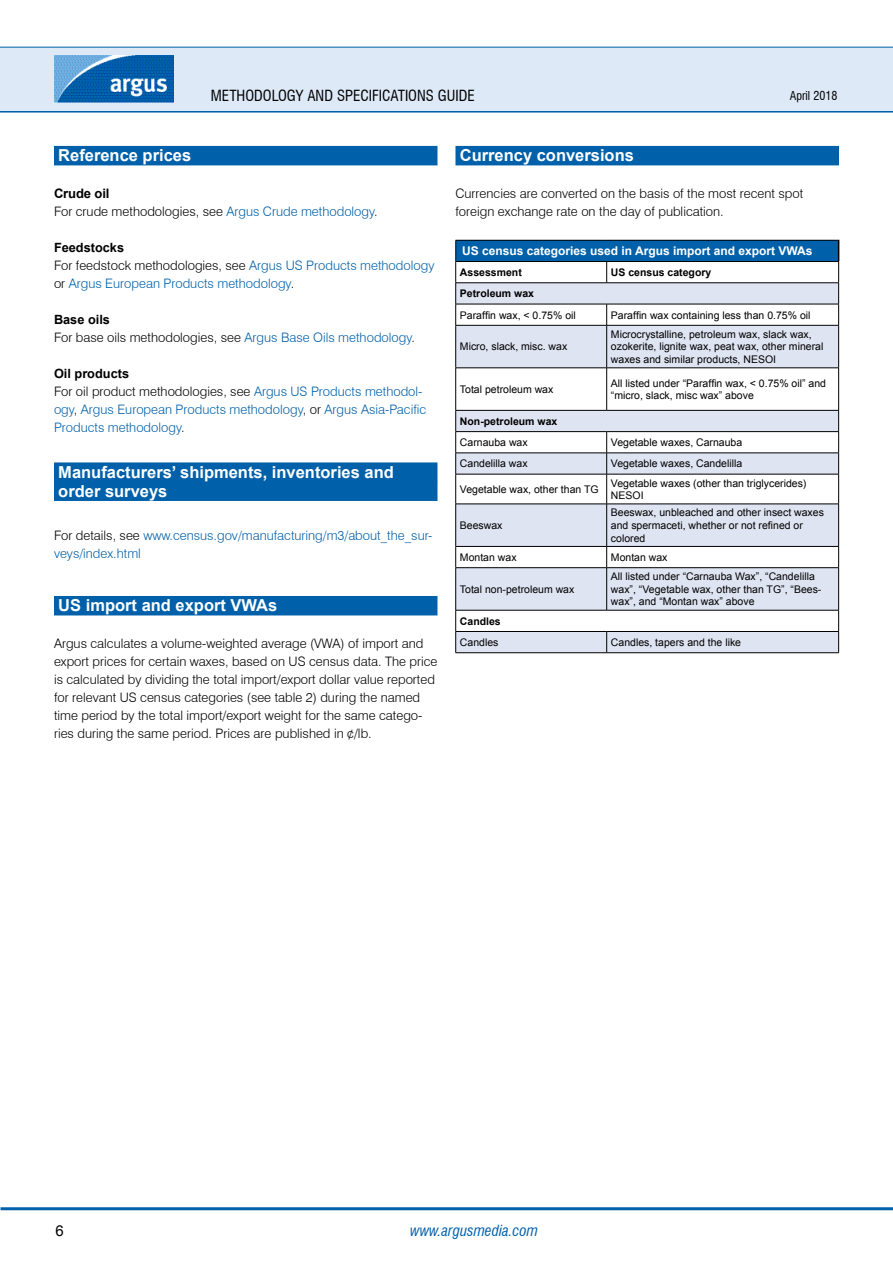
<style>
.page{position:relative;width:893px;height:1263px;background:#fff}
.page>*{position:absolute;margin:0;border:0;box-sizing:border-box;transform-origin:0 0}
.t1{font:700 16.5px/19px "Arial";color:#fff}
.t2{font:condensed 15px "Swiss 721 BT";color:#000}
.t3{font:italic condensed 15px "Swiss 721 BT";color:#0060a9}
.t4{font:15px "Arial";color:#000}
.t5{font:300 13.05px/18px "Swiss 721 BT";color:#000}
.t6{font:300 13.05px/18px "Swiss 721 BT";color:#0060a9}
.t7{font:700 13.05px "Arial";letter-spacing:-.01em;color:#000}
.t8{font:700 12.75px "Arial";color:#000}
.t9{font:700 12px "Arial";color:#fff}
.t10{font:condensed 12px "Swiss 721 BT";color:#000}
.t11{font:10.5px/12.6px "Arial";color:#000}
.t12{font:700 10.5px "Arial";color:#000}
.s1{color:#0060a9}
.s2{color:#000}
</style>
<div class="page">
<hr style="left:0;top:110px;width:893px;height:3px;background:#0060a9">
<div style="left:0;top:47px;width:893px;height:64px;background:#dee9f7"></div>
<hr style="left:0;top:47px;width:893px;height:1px;background:#0060a9">
<img style="left:54px;top:56px;width:120px;height:47px">
<hr style="left:1px;top:1207px;width:892px;height:3px;background:#0060a9">
<div style="left:54px;top:146px;width:383px;height:19px;background:#0060a9"></div>
<div style="left:54px;top:462px;width:383px;height:20px;background:#0060a9"></div>
<div style="left:54px;top:481px;width:383px;height:20px;background:#0060a9"></div>
<div style="left:54px;top:596px;width:383px;height:19px;background:#0060a9"></div>
<div style="left:455px;top:146px;width:384px;height:19px;background:#0060a9"></div>
<div style="left:456px;top:240px;width:383px;height:21px;background:#0060a9"></div>
<svg style="left:456px;top:283px;width:382px;height:369px;fill:#dfe4f2"></svg>
<hr style="left:455px;top:240px;width:152px;height:1px;background:#000">
<hr style="left:607px;top:240px;width:232px;height:1px;background:#000">
<hr style="left:455px;top:261px;width:152px;height:1px;background:#000">
<svg style="left:606px;top:262px;width:1px;height:20px"></svg>
<hr style="left:607px;top:261px;width:232px;height:1px;background:#000">
<hr style="left:455px;top:282px;width:152px;height:1px;background:#000">
<hr style="left:607px;top:282px;width:232px;height:1px;background:#000">
<svg style="left:455px;top:240px;width:1px;height:85px"></svg>
<hr style="left:455px;top:304px;width:152px;height:1px;background:#000">
<svg style="left:606px;top:304px;width:1px;height:21px"></svg>
<svg style="left:838px;top:240px;width:1px;height:85px"></svg>
<hr style="left:607px;top:304px;width:232px;height:1px;background:#000">
<hr style="left:455px;top:325px;width:1px;height:43px;background:#000">
<hr style="left:455px;top:325px;width:152px;height:1px;background:#000">
<hr style="left:606px;top:325px;width:1px;height:43px;background:#000">
<hr style="left:838px;top:325px;width:1px;height:43px;background:#000">
<hr style="left:607px;top:325px;width:232px;height:1px;background:#000">
<hr style="left:455px;top:368px;width:1px;height:42px;background:#000">
<hr style="left:455px;top:368px;width:152px;height:1px;background:#000">
<hr style="left:606px;top:368px;width:1px;height:42px;background:#000">
<hr style="left:838px;top:368px;width:1px;height:42px;background:#000">
<hr style="left:607px;top:368px;width:232px;height:1px;background:#000">
<hr style="left:455px;top:410px;width:152px;height:1px;background:#000">
<hr style="left:607px;top:410px;width:232px;height:1px;background:#000">
<hr style="left:455px;top:431px;width:152px;height:1px;background:#000">
<hr style="left:607px;top:431px;width:232px;height:1px;background:#000">
<svg style="left:455px;top:411px;width:1px;height:63px"></svg>
<hr style="left:455px;top:453px;width:152px;height:1px;background:#000">
<svg style="left:606px;top:432px;width:1px;height:42px"></svg>
<svg style="left:838px;top:411px;width:1px;height:63px"></svg>
<hr style="left:607px;top:453px;width:232px;height:1px;background:#000">
<hr style="left:455px;top:474px;width:1px;height:30px;background:#000">
<hr style="left:455px;top:474px;width:152px;height:1px;background:#000">
<hr style="left:606px;top:474px;width:1px;height:30px;background:#000">
<hr style="left:838px;top:474px;width:1px;height:30px;background:#000">
<hr style="left:607px;top:474px;width:232px;height:1px;background:#000">
<hr style="left:455px;top:504px;width:1px;height:42px;background:#000">
<hr style="left:455px;top:504px;width:152px;height:1px;background:#000">
<hr style="left:606px;top:504px;width:1px;height:42px;background:#000">
<hr style="left:838px;top:504px;width:1px;height:42px;background:#000">
<hr style="left:607px;top:504px;width:232px;height:1px;background:#000">
<svg style="left:455px;top:547px;width:1px;height:20px"></svg>
<hr style="left:455px;top:546px;width:152px;height:1px;background:#000">
<svg style="left:606px;top:547px;width:1px;height:20px"></svg>
<svg style="left:838px;top:547px;width:1px;height:20px"></svg>
<hr style="left:607px;top:546px;width:232px;height:1px;background:#000">
<hr style="left:455px;top:568px;width:1px;height:42px;background:#000">
<hr style="left:455px;top:567px;width:152px;height:1px;background:#000">
<hr style="left:606px;top:568px;width:1px;height:42px;background:#000">
<hr style="left:838px;top:568px;width:1px;height:42px;background:#000">
<hr style="left:607px;top:567px;width:232px;height:1px;background:#000">
<hr style="left:455px;top:610px;width:152px;height:1px;background:#000">
<hr style="left:607px;top:610px;width:232px;height:1px;background:#000">
<svg style="left:455px;top:610px;width:1px;height:42px"></svg>
<hr style="left:455px;top:631px;width:152px;height:1px;background:#000">
<hr style="left:455px;top:652px;width:152px;height:1px;background:#000">
<svg style="left:606px;top:632px;width:1px;height:20px"></svg>
<svg style="left:838px;top:610px;width:1px;height:42px"></svg>
<hr style="left:607px;top:631px;width:232px;height:1px;background:#000">
<hr style="left:607px;top:652px;width:232px;height:1px;background:#000">
<h2 class="t2" style="left:211px;top:86px;width:265px">METHODOLOGY AND SPECIFICATIONS GUIDE</h2>
<p class="t10" style="left:790px;top:88px;width:49px">APRIL 2018</p>
<h1 class="t1" style="left:58px;top:146px;width:134px">Reference prices</h1>
<p class="t7" style="left:54px;top:185px;width:57px">Crude oil</p>
<p class="t5" style="left:54px;top:202px;width:325px">For crude methodologies, see <span class="s1">Argus Crude methodology</span>.</p>
<p class="t8" style="left:54px;top:239px;width:72px">Feedstocks</p>
<p class="t6" style="left:54px;top:256px;width:382px"><span class="s2">For feedstock methodologies, see</span> Argus US Products methodology <span class="s2">or</span> Argus European Products methodology<span class="s2">.</span></p>
<p class="t8" style="left:54px;top:311px;width:57px">Base oils</p>
<p class="t5" style="left:54px;top:328px;width:362px">For base oils methodologies, see <span class="s1">Argus Base Oils methodology</span>.</p>
<p class="t8" style="left:54px;top:365px;width:77px">Oil products</p>
<p class="t6" style="left:54px;top:382px;width:374px"><span class="s2">For oil product methodologies, see</span> Argus US Products methodol&shy;ogy<span class="s2">,</span> Argus European Products methodology<span class="s2">, or</span> Argus Asia-Pacific<br>Products methodology<span class="s2">.</span></p>
<h1 class="t1" style="left:58px;top:463px;width:337px">Manufacturers’ shipments, inventories and order surveys</h1>
<p class="t6" style="left:54px;top:526px;width:380px"><span class="s2">For details, see</span> www.census.gov/manufacturing/m3/about_the_sur&shy;veys/index.html</p>
<h1 class="t1" style="left:58px;top:596px;width:221px">US import and export VWAs</h1>
<p class="t5" style="left:54px;top:634px;width:385px">Argus calculates a volume-weighted average (VWA) of import and export prices for certain waxes, based on US census data. The price is calculated by dividing the total import/export dollar value reported for relevant US census categories (see table 2) during the named time period by the total import/export weight for the same catego&shy;ries during the same period. Prices are published in ¢/lb.</p>
<h1 class="t1" style="left:460px;top:146px;width:176px">Currency conversions</h1>
<p class="t5" style="left:455px;top:184px;width:349px">Currencies are converted on the basis of the most recent spot foreign exchange rate on the day of publication.</p>
<p class="t9" style="left:462px;top:243px;width:352px">US census categories used in Argus import and export VWAs</p>
<p class="t12" style="left:460px;top:265px;width:63px">Assessment</p>
<p class="t12" style="left:611px;top:265px;width:102px">US census category</p>
<p class="t12" style="left:460px;top:287px;width:76px">Petroleum wax</p>
<p class="t11" style="left:460px;top:309px;width:117px">Paraffin wax, &lt; 0.75% oil</p>
<p class="t11" style="left:611px;top:309px;width:201px">Paraffin wax containing less than 0.75% oil</p>
<p class="t11" style="left:460px;top:340px;width:109px">Micro, slack, misc. wax</p>
<p class="t11" style="left:611px;top:328px;width:214px">Microcrystalline, petroleum wax, slack wax, ozokerite, lignite wax, peat wax, other mineral waxes and similar products, NESOI</p>
<p class="t11" style="left:460px;top:383px;width:95px">Total petroleum wax</p>
<p class="t11" style="left:611px;top:377px;width:217px">All listed under “Paraffin wax, &lt; 0.75% oil” and “micro, slack, misc wax” above</p>
<p class="t12" style="left:460px;top:414px;width:99px">Non-petroleum wax</p>
<p class="t11" style="left:460px;top:436px;width:69px">Carnauba wax</p>
<p class="t11" style="left:611px;top:436px;width:133px">Vegetable waxes, Carnauba</p>
<p class="t11" style="left:460px;top:457px;width:69px">Candelilla wax</p>
<p class="t11" style="left:611px;top:457px;width:133px">Vegetable waxes, Candelilla</p>
<p class="t11" style="left:460px;top:483px;width:140px">Vegetable wax, other than TG</p>
<p class="t11" style="left:611px;top:477px;width:197px">Vegetable waxes (other than triglycerides)<br>NESOI</p>
<p class="t11" style="left:460px;top:519px;width:44px">Beeswax</p>
<p class="t11" style="left:611px;top:506px;width:215px">Beeswax, unbleached and other insect waxes and spermaceti, whether or not refined or colored</p>
<p class="t11" style="left:460px;top:551px;width:58px">Montan wax</p>
<p class="t11" style="left:611px;top:551px;width:58px">Montan wax</p>
<p class="t11" style="left:460px;top:583px;width:116px">Total non-petroleum wax</p>
<p class="t11" style="left:611px;top:570px;width:212px">All listed under “Carnauba Wax”, “Candelilla wax”, “Vegetable wax, other than TG”, “Bees&shy;wax”, and “Montan wax” above</p>
<p class="t12" style="left:460px;top:614px;width:42px">Candles</p>
<p class="t11" style="left:460px;top:636px;width:40px">Candles</p>
<p class="t11" style="left:611px;top:636px;width:132px">Candles, tapers and the like</p>
<h2 class="t4" style="left:55px;top:1220px;width:10px">6</h2>
<h2 class="t3" style="left:410px;top:1221px;width:129px">www.argusmedia.com</h2>
</div>
